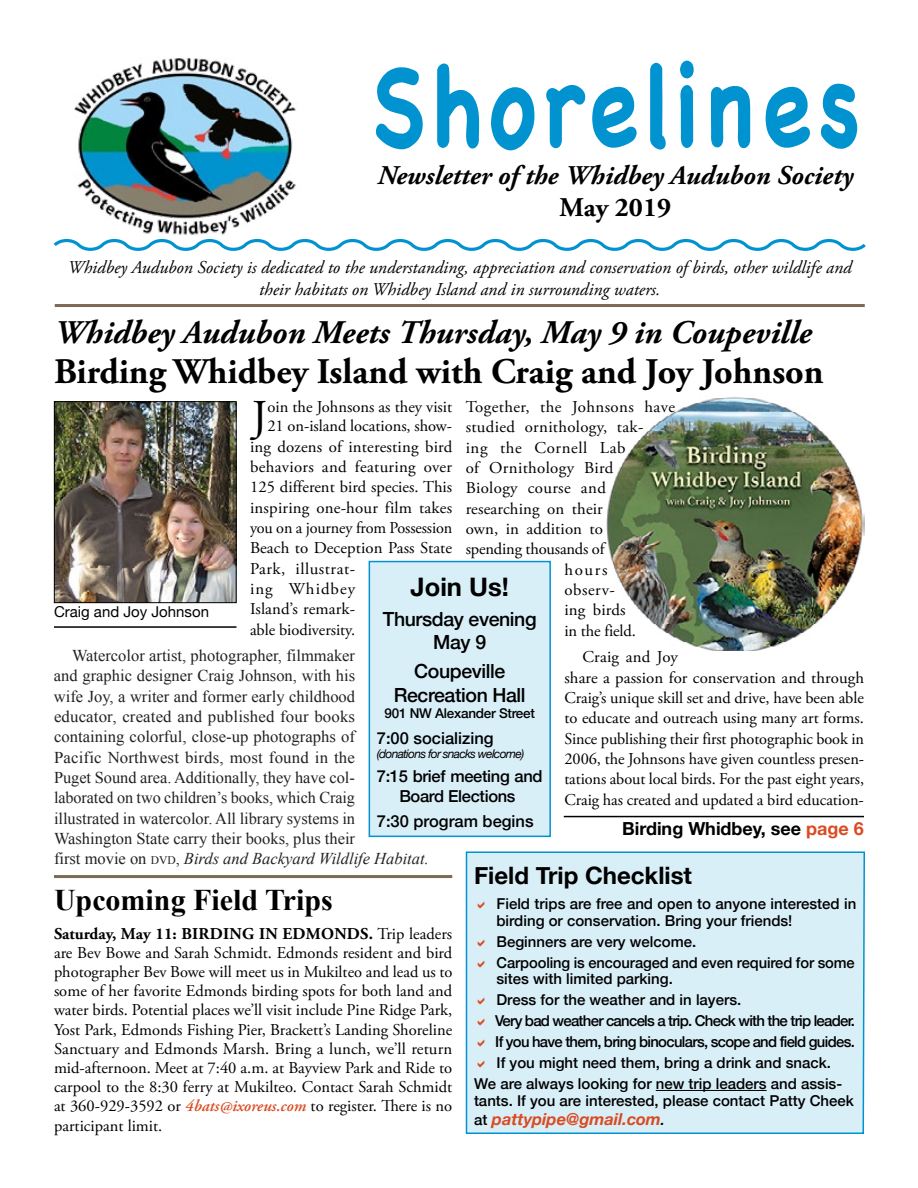
<style>
.page{position:relative;width:918px;height:1188px;background:#fff}
.page>*{position:absolute;margin:0;border:0;box-sizing:border-box;transform-origin:0 0}
.t1{font:700 112.5px "Chalkboard SE";letter-spacing:.07em;color:#0193cf;scale:.8 1}
.t2{font:45.45px "Adobe Garamond Pro";color:#000}
.t3{font:700 36px "Adobe Garamond Pro";color:#000}
.t4{font:italic 700 33px "Adobe Garamond Pro";color:#000}
.t5{font:700 30px "Times New Roman";color:#000}
.t6{font:italic 700 27px "Adobe Garamond Pro";color:#000}
.t7{font:700 27px "Adobe Garamond Pro";color:#000}
.t8{font:700 25.5px "Helvetica Neue";color:#000}
.t9{font:700 24px "Helvetica Neue";color:#000}
.t10{font:500 19.5px/23.4px "Helvetica Neue";letter-spacing:-.02em;color:#000;text-align:center}
.t11{font:italic 18px/21.6px "Adobe Garamond Pro";color:#000;text-align:center}
.t12{font:700 18px "Helvetica Neue";color:#000}
.t13{font:16.5px/19.2px "Adobe Garamond Pro";color:#000}
.t14{font:16.5px/20.4px "Times New Roman";color:#222}
.t15{font:16.5px "Adobe Garamond Pro";letter-spacing:.02em;color:#000}
.t16{font:500 16.5px/19.8px "Helvetica Neue";letter-spacing:-.02em;color:#000;text-align:center}
.t17{font:500 16.5px "Helvetica Neue";color:#000}
.t18{font:16.5px "Adobe Garamond Pro";letter-spacing:.025em;color:#000}
.t19{font:italic 700 16.5px "Helvetica Neue";color:#da4b22}
.t20{font:16.5px "Adobe Garamond Pro";letter-spacing:.035em;color:#000}
.t21{font:16.5px "Adobe Garamond Pro";letter-spacing:.03em;color:#000}
.t22{font:500 15px/16.5px "Helvetica Neue";color:#000}
.t23{font:500 15px "Helvetica Neue";letter-spacing:-.05em;color:#000}
.t24{font:500 15px "Helvetica Neue";letter-spacing:-.045em;color:#000}
.t25{font:15px "Helvetica Neue";color:#000}
.t26{font:500 13.5px "Helvetica Neue";letter-spacing:-.02em;color:#000}
.t27{font:italic 12px "Helvetica Neue";letter-spacing:-.06em;color:#000}
.s1{font-size:11.55px}
.s2{font-style:italic}
.s3{color:#da4b22}
.s4{font-weight:500;font-style:normal;font-size:15px;color:#000}
.s5{font-weight:500;font-size:15px;color:#000}
.s6{font-weight:700}
.s7{font-weight:600;font-style:italic;color:#da4b22}
</style>
<div class="page">
<div style="left:369px;top:562px;width:181px;height:274px;background:#d9eff8"></div>
<div style="left:369px;top:561px;width:182px;height:276px;border:2px solid #0193cf"></div>
<img style="left:606px;top:397px;width:258px;height:253px">
<hr style="left:54px;top:875px;width:398px;height:3px;background:#7c6a55">
<img style="left:56px;top:403px;width:179px;height:198px">
<div style="left:54px;top:401px;width:183px;height:202px;border:1px solid #000"></div>
<hr style="left:54px;top:626px;width:183px;height:2px;background:#000">
<hr style="left:564px;top:816px;width:300px;height:1px;background:#000">
<img style="left:75px;top:58px;width:221px;height:177px">
<svg style="left:53px;top:239px;width:813px;height:12px"></svg>
<hr style="left:55px;top:304px;width:810px;height:3px;background:#7c6a55">
<div style="left:465px;top:851px;width:400px;height:283px;background:#d9eff8"></div>
<svg style="left:478px;top:902px;width:6px;height:7px"></svg>
<svg style="left:478px;top:939px;width:6px;height:7px"></svg>
<svg style="left:478px;top:960px;width:6px;height:7px"></svg>
<svg style="left:478px;top:998px;width:6px;height:7px"></svg>
<svg style="left:478px;top:1019px;width:6px;height:7px"></svg>
<svg style="left:478px;top:1040px;width:6px;height:7px"></svg>
<svg style="left:478px;top:1061px;width:6px;height:7px"></svg>
<h1 class="t1" style="left:371px;top:39px;width:613px">Shorelines</h1>
<h3 class="t6" style="left:377px;top:159px;width:477px">Newsletter of the Whidbey Audubon Society</h3>
<h3 class="t7" style="left:560px;top:192px;width:113px">May 2019</h3>
<p class="t11" style="left:68px;top:257px;width:785px">Whidbey Audubon Society is dedicated to the understanding, appreciation and conservation of birds, other wildlife and their habitats on Whidbey Island and in surrounding waters.</p>
<h3 class="t4" style="left:54px;top:313px;width:759px">Whidbey Audubon Meets Thursday, May 9 in Coupeville</h3>
<h3 class="t3" style="left:54px;top:350px;width:771px">Birding Whidbey Island with Craig and Joy Johnson</h3>
<h2 class="t2" style="left:252px;top:390px;width:17px">J</h2>
<p class="t13" style="left:267px;top:398px;width:186px">oin the Johnsons as they visit</p>
<p class="t18" style="left:466px;top:397px;width:211px">Together, the Johnsons have</p>
<p class="t15" style="left:466px;top:417px;width:179px">studied ornithology, tak-</p>
<p class="t20" style="left:466px;top:438px;width:161px">ing the Cornell Lab</p>
<p class="t15" style="left:466px;top:458px;width:149px">of Ornithology Bird</p>
<p class="t15" style="left:466px;top:478px;width:142px">Biology course and</p>
<p class="t13" style="left:466px;top:500px;width:139px">researching on their</p>
<p class="t13" style="left:466px;top:520px;width:139px">own, in addition to</p>
<p class="t13" style="left:466px;top:540px;width:140px">spending thousands of</p>
<p class="t13" style="left:564px;top:561px;width:45px">hours</p>
<p class="t13" style="left:564px;top:581px;width:52px">observ-</p>
<p class="t13" style="left:564px;top:601px;width:63px">ing birds</p>
<p class="t13" style="left:564px;top:622px;width:73px">in the field.</p>
<p class="t13" style="left:564px;top:647px;width:301px;line-height:20.4px;text-indent:18px">Craig and Joy<br>share a passion for conservation and through Craig’s unique skill set and drive, have been able to educate and outreach using many art forms.<br>Since publishing their first photographic book in 2006, the Johnsons have given countless presen&shy;tations about local birds. For the past eight years, Craig has created and updated a bird education-</p>
<p class="t13" style="left:267px;top:417px;width:186px">21 on-island locations, show-</p>
<p class="t13" style="left:250px;top:437px;width:204px">ing dozens of interesting bird</p>
<p class="t15" style="left:250px;top:457px;width:204px">behaviors and featuring over</p>
<p class="t13" style="left:250px;top:478px;width:204px">125 different bird species. This</p>
<p class="t13" style="left:250px;top:498px;width:204px">inspiring one-hour film takes</p>
<p class="t13" style="left:250px;top:519px;width:204px">you on a journey from Possession</p>
<p class="t13" style="left:250px;top:539px;width:204px">Beach to Deception Pass State</p>
<p class="t21" style="left:250px;top:559px;width:107px">Park, illustrat-</p>
<p class="t13" style="left:250px;top:580px;width:107px">ing Whidbey</p>
<p class="t13" style="left:250px;top:600px;width:107px">Island’s remark-</p>
<p class="t13" style="left:250px;top:620px;width:107px">able biodiversity.</p>
<p class="t14" style="left:54px;top:645px;width:376px;text-indent:18px">Watercolor artist, photographer, filmmaker<br>and graphic designer Craig Johnson, with his<br>wife Joy, a writer and former early childhood<br>educator, created and published four books containing colorful, close-up photographs of<br>Pacific Northwest birds, most found in the<br>Puget Sound area. Additionally, they have col-<br>laborated on two children’s books, which Craig<br>illustrated in watercolor. All library systems in Washington State carry their books, plus their<br>first movie on <span class="s1">dvd</span>, <span class="s2">Birds and Backyard Wildlife Habitat.</span></p>
<h3 class="t8" style="left:411px;top:567px;width:100px">Join Us!</h3>
<p class="t10" style="left:383px;top:605px;width:155px">Thursday evening<br>May 9</p>
<p class="t10" style="left:394px;top:658px;width:133px">Coupeville<br>Recreation Hall</p>
<p class="t26" style="left:385px;top:702px;width:152px">901 NW Alexander Street</p>
<p class="t17" style="left:377px;top:725px;width:118px">7:00 socializing</p>
<p class="t27" style="left:377px;top:745px;width:149px">(donations for snacks welcome)</p>
<p class="t16" style="left:377px;top:765px;width:167px">7:15 brief meeting and<br>Board Elections</p>
<p class="t17" style="left:377px;top:807px;width:158px">7:30 program begins</p>
<p class="t25" style="left:54px;top:601px;width:157px">Craig and Joy Johnson</p>
<p class="t12" style="left:622px;top:815px;width:243px">Birding Whidbey, see <span class="s3">page 6</span></p>
<h3 class="t9" style="left:474px;top:856px;width:220px">Field Trip Checklist</h3>
<p class="t22" style="left:496px;top:895px;width:361px">Field trips are free and open to anyone interested in birding or conservation. Bring your friends!</p>
<p class="t22" style="left:496px;top:930px;width:360px;line-height:21px">Beginners are very welcome.<br>Carpooling is encouraged and even required for some</p>
<p class="t22" style="left:496px;top:970px;width:178px">sites with limited parking.</p>
<p class="t22" style="left:496px;top:991px;width:246px">Dress for the weather and in layers.</p>
<p class="t23" style="left:495px;top:1009px;width:362px">Very bad weather cancels a trip. Check with the trip leader.</p>
<p class="t24" style="left:495px;top:1030px;width:361px">If you have them, bring binoculars, scope and field guides.</p>
<p class="t22" style="left:496px;top:1054px;width:336px">If you might need them, bring a drink and snack.</p>
<p class="t22" style="left:474px;top:1075px;width:370px">We are always looking for new trip leaders and assis-</p>
<p class="t22" style="left:474px;top:1091px;width:381px">tants. If you are interested, please contact Patty Cheek</p>
<p class="t19" style="left:474px;top:1106px;width:193px"><span class="s4">at</span> pattypipe@gmail.com<span class="s5">.</span></p>
<h3 class="t5" style="left:54px;top:880px;width:280px">Upcoming Field Trips</h3>
<p class="t13" style="left:54px;top:924px;width:400px;text-align:justify"><span class="s6">Saturday, May 11: BIRDING IN EDMONDS.</span> Trip leaders are Bev Bowe and Sarah Schmidt. Edmonds resident and bird photographer Bev Bowe will meet us in Mukilteo and lead us to some of her favorite Edmonds birding spots for both land and water birds. Potential places we’ll visit include Pine Ridge Park, Yost Park, Edmonds Fishing Pier, Brackett’s Landing Shoreline Sanctuary and Edmonds Marsh. Bring a lunch, we’ll return mid-afternoon. Meet at 7:40 a.m. at Bayview Park and Ride to carpool to the 8:30 ferry at Mukilteo. Contact Sarah Schmidt at 360-929-3592 or <span class="s7">4bats@ixoreus.com</span> to register. There is no participant limit.</p>
</div>
